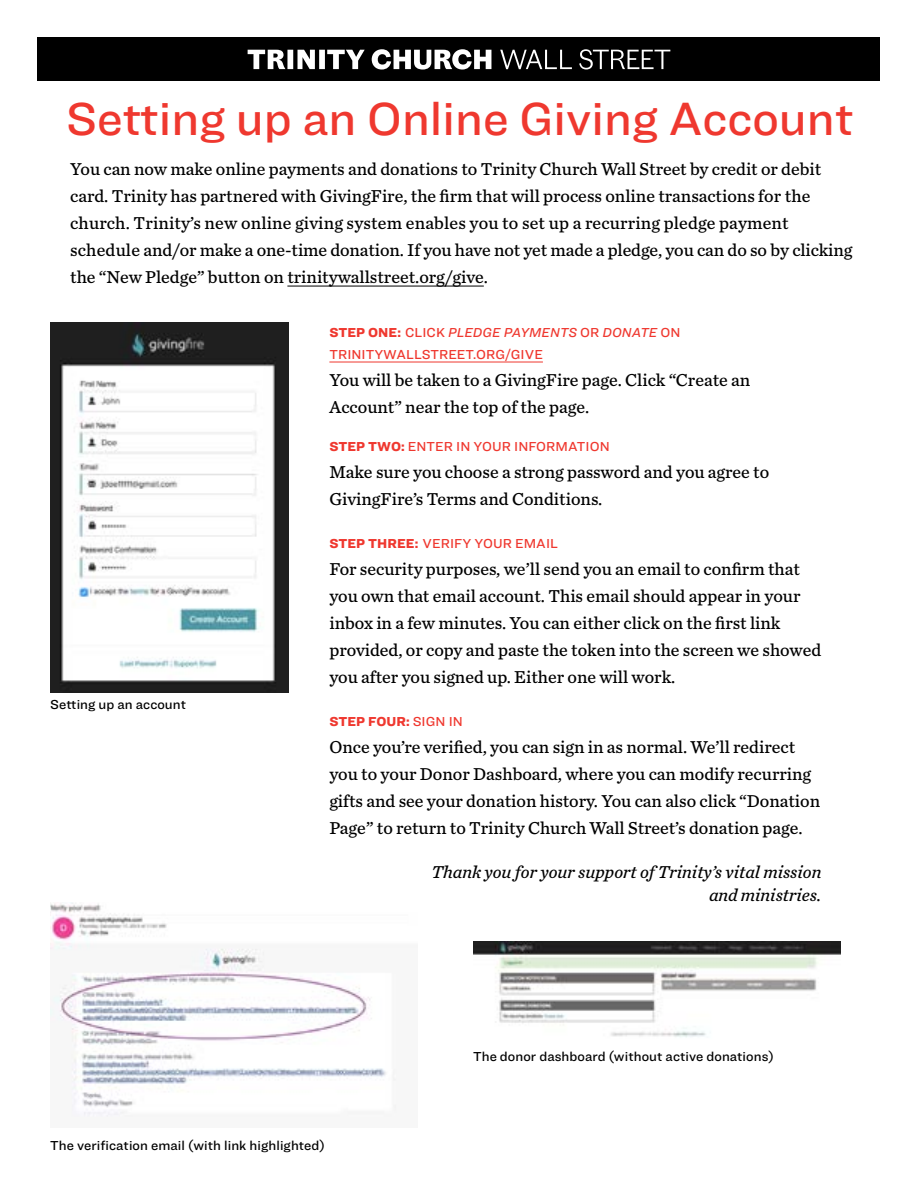
<style>
.page{position:relative;width:918px;height:1188px;background:#fff}
.page>*{position:absolute;margin:0;border:0;box-sizing:border-box;transform-origin:0 0}
.t1{font:500 48px "Ringside";color:#ef382f}
.t2{font:18px/27px "Chronicle Text G4";color:#000}
.t3{font:italic 18px/22.5px "Chronicle Text G4";color:#000;text-align:right}
.t4{font:500 13.5px/21.6px "Ringside";letter-spacing:.005em;color:#ef382f}
.t5{font:500 13.5px "Ringside";letter-spacing:.005em;color:#000}
.t6{font:900 13.5px "Ringside";letter-spacing:.005em;color:#ef382f}
.s1{font-weight:900}
.s2{font-family:"Ringside Regular Med Ital";font-weight:400}
.s3{font-weight:500}
</style>
<div class="page">
<div style="left:38px;top:38px;width:842px;height:43px;background:#000"></div>
<img style="left:50px;top:903px;width:346px;height:214px">
<img style="left:473px;top:942px;width:368px;height:96px">
<hr style="left:329px;top:362px;width:214px;height:1px;background:#ef382f">
<img style="left:50px;top:323px;width:239px;height:369px">
<svg style="left:248px;top:49px;width:422px;height:21px"></svg>
<hr style="left:287px;top:286px;width:197px;height:1px;background:#000">
<p class="t1" style="left:66px;top:84px;width:790px">Setting up an Online Giving Account</p>
<p class="t2" style="left:70px;top:155px;width:784px">You can now make online payments and donations to Trinity Church Wall Street by credit or debit card. Trinity has partnered with GivingFire, the firm that will process online transactions for the church. Trinity’s new online giving system enables you to set up a recurring pledge payment schedule and/or make a one-time donation. If you have not yet made a pledge, you can do so by clicking the “New Pledge” button on trinitywallstreet.org/give.</p>
<p class="t5" style="left:50px;top:694px;width:137px">Setting up an account</p>
<p class="t4" style="left:329px;top:322px;width:353px"><span class="s1">STEP ONE:</span> CLICK <span class="s2">PLEDGE PAYMENTS</span> OR <span class="s2">DONATE</span> ON<br>TRINITYWALLSTREET.ORG/GIVE</p>
<p class="t2" style="left:329px;top:366px;width:422px">You will be taken to a GivingFire page. Click “Create an<br>Account” near the top of the page.</p>
<p class="t4" style="left:329px;top:435px;width:282px"><span class="s1">STEP TWO:</span> ENTER IN YOUR INFORMATION</p>
<p class="t2" style="left:329px;top:457px;width:441px">Make sure you choose a strong password and you agree to<br>GivingFire’s Terms and Conditions.</p>
<p class="t4" style="left:329px;top:532px;width:230px"><span class="s1">STEP THREE:</span> VERIFY YOUR EMAIL</p>
<p class="t2" style="left:329px;top:555px;width:493px">For security purposes, we’ll send you an email to confirm that you own that email account. This email should appear in your inbox in a few minutes. You can either click on the first link provided, or copy and paste the token into the screen we showed you after you signed up. Either one will work.</p>
<p class="t6" style="left:329px;top:711px;width:135px">STEP FOUR: <span class="s3">SIGN IN</span></p>
<p class="t2" style="left:329px;top:733px;width:492px">Once you’re verified, you can sign in as normal. We’ll redirect you to your Donor Dashboard, where you can modify recurring gifts and see your donation history. You can also click “Donation Page” to return to Trinity Church Wall Street’s donation page.</p>
<p class="t3" style="left:432px;top:860px;width:391px">Thank you for your support of Trinity’s vital mission and ministries.</p>
<p class="t5" style="left:473px;top:1046px;width:302px">The donor dashboard (without active donations)</p>
<p class="t5" style="left:50px;top:1136px;width:276px">The verification email (with link highlighted)</p>
</div>
